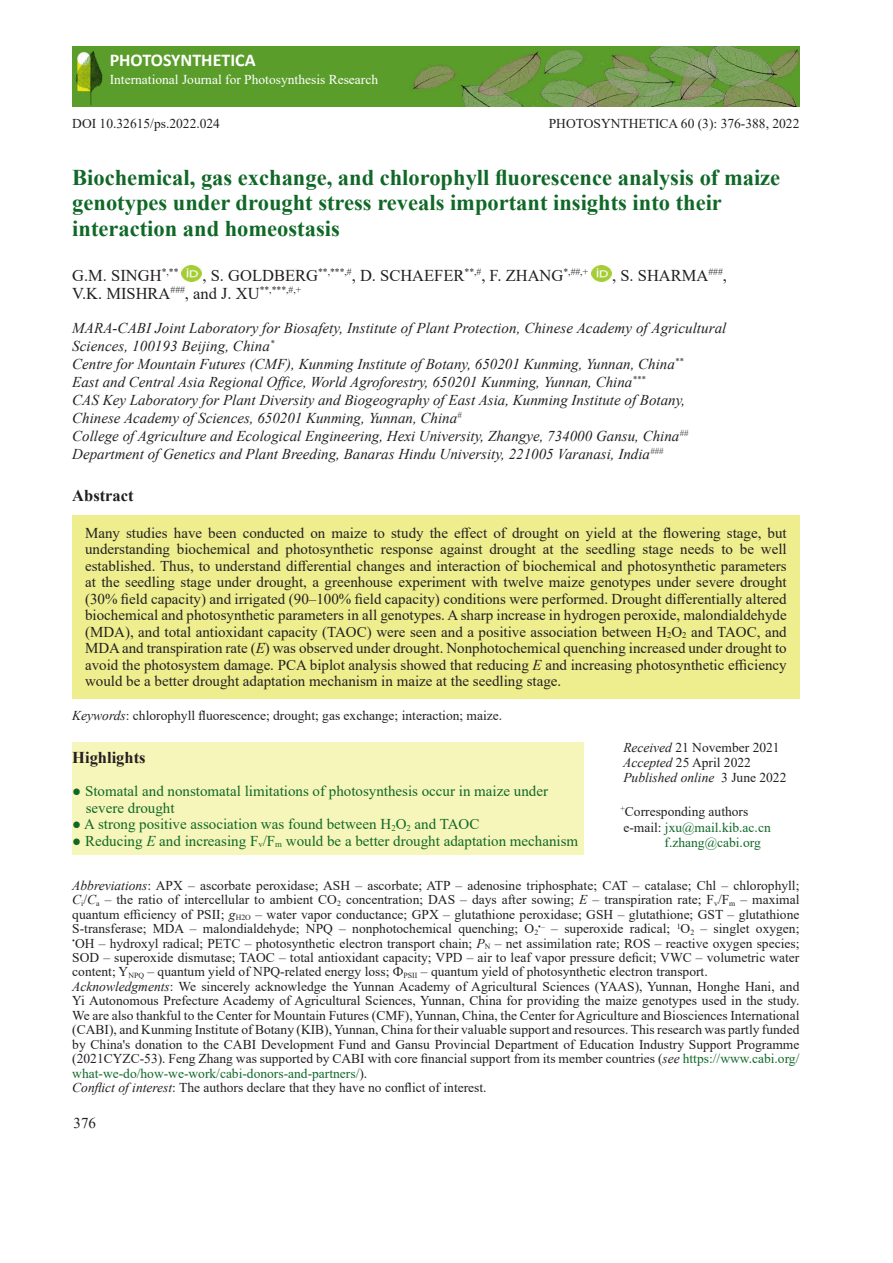
<style>
.page{position:relative;width:893px;height:1263px;background:#fff}
.page>*{position:absolute;margin:0;border:0;box-sizing:border-box;transform-origin:0 0}
.název_práce{font:700 22.5px/25.5px "Times New Roman";color:#106827}
.t1{font:700 18px "Calibri";color:#fff}
.autoři{font:16.5px "Times New Roman";color:#231f20}
.Nadpis_odstavce{font:700 16.5px "Times New Roman";color:#231f20}
.Abstract{font:15px/16.5px "Times New Roman";color:#231f20;text-align:justify}
.adresy{font:italic 15px/18px "Times New Roman";color:#231f20}
.Text_odstavce{font:15px "Times New Roman";color:#106827}
.Received_atd{font:13.5px/14.5px "Times New Roman";color:#231f20;text-align:justify}
.t2{font:13.5px "Times New Roman";color:#fff}
.Received_atd-2{font:13.5px "Times New Roman";color:#106827}
.Received_atd-3{font:italic 13.5px "Times New Roman";color:#231f20}
.s1{font-style:italic}
.s2{font-style:normal}
.s3{color:#231f20}
.s4{color:#106827}
</style>
<div class="page">
<img style="left:105px;top:47px;width:694px;height:59px">
<img style="left:72px;top:47px;width:33px;height:59px">
<div style="left:72px;top:515px;width:727px;height:183px;background:#eeee8e"></div>
<div style="left:72px;top:742px;width:511px;height:113px;background:#f7f6ba"></div>
<img style="left:591px;top:266px;width:20px;height:16px">
<img style="left:181px;top:266px;width:20px;height:16px">
<h2 class="t1" style="left:110px;top:47px;width:147px">PHOTOSYNTHETICA</h2>
<p class="t2" style="left:110px;top:70px;width:270px">International Journal for Photosynthesis Research</p>
<p class="Received_atd" style="left:72px;top:116px;width:149px">DOI 10.32615/ps.2022.024</p>
<p class="Received_atd" style="left:549px;top:116px;width:252px">PHOTOSYNTHETICA 60 (3): 376-388, 2022</p>
<p class="název_práce" style="left:72px;top:164px;width:709px">Biochemical, gas exchange, and chlorophyll fluorescence analysis of maize genotypes under drought stress reveals important insights into their interaction and homeostasis</p>
<p class="autoři" style="left:72px;top:264px;width:108px">G.M. SINGH<sup>*,**</sup></p>
<p class="autoři" style="left:203px;top:264px;width:387px">, S. GOLDBERG<sup>**,***,#</sup>, D. SCHAEFER<sup>**,#</sup>, F. ZHANG<sup>*,##,+</sup></p>
<p class="autoři" style="left:612px;top:264px;width:116px">, S. SHARMA<sup>###</sup>,</p>
<p class="autoři" style="left:72px;top:282px;width:230px">V.K. MISHRA<sup>###</sup>, and J. XU<sup>**,***,#,+</sup></p>
<p class="adresy" style="left:72px;top:319px;width:656px">MARA-CABI Joint Laboratory for Biosafety, Institute of Plant Protection, Chinese Academy of Agricultural<br>Sciences, 100193 Beijing, China<sup>*</sup></p>
<p class="adresy" style="left:72px;top:355px;width:613px">Centre for Mountain Futures (CMF), Kunming Institute of Botany, 650201 Kunming, Yunnan, China<sup>**</sup></p>
<p class="adresy" style="left:72px;top:373px;width:575px">East and Central Asia Regional Office, World Agroforestry, 650201 Kunming, Yunnan, China<sup>***</sup></p>
<p class="adresy" style="left:72px;top:391px;width:615px">CAS Key Laboratory for Plant Diversity and Biogeography of East Asia, Kunming Institute of Botany,<br>Chinese Academy of Sciences, 650201 Kunming, Yunnan, China<sup>#</sup></p>
<p class="adresy" style="left:72px;top:427px;width:617px">College of Agriculture and Ecological Engineering, Hexi University, Zhangye, 734000 Gansu, China<sup>##</sup></p>
<p class="adresy" style="left:72px;top:445px;width:592px">Department of Genetics and Plant Breeding, Banaras Hindu University, 221005 Varanasi, India<sup>###</sup></p>
<p class="Nadpis_odstavce" style="left:72px;top:484px;width:63px">Abstract</p>
<p class="Abstract" style="left:85px;top:524px;width:703px">Many studies have been conducted on maize to study the effect of drought on yield at the flowering stage, but understanding biochemical and photosynthetic response against drought at the seedling stage needs to be well established. Thus, to understand differential changes and interaction of biochemical and photosynthetic parameters at the seedling stage under drought, a greenhouse experiment with twelve maize genotypes under severe drought (30% field capacity) and irrigated (90–100% field capacity) conditions were performed. Drought differentially altered biochemical and photosynthetic parameters in all genotypes. A sharp increase in hydrogen peroxide, malondialdehyde (MDA), and total antioxidant capacity (TAOC) were seen and a positive association between H<sub>2</sub>O<sub>2</sub> and TAOC, and MDA and transpiration rate (<span class="s1">E</span>) was observed under drought. Nonphotochemical quenching increased under drought to avoid the photosystem damage. PCA biplot analysis showed that reducing <span class="s1">E</span> and increasing photosynthetic efficiency would be a better drought adaptation mechanism in maize at the seedling stage.</p>
<p class="Received_atd" style="left:72px;top:708px;width:431px"><span class="s1">Keywords</span>: chlorophyll fluorescence; drought; gas exchange; interaction; maize.</p>
<p class="Nadpis_odstavce" style="left:72px;top:746px;width:75px">Highlights</p>
<p class="Text_odstavce" style="left:72px;top:781px;width:477px">● Stomatal and nonstomatal limitations of photosynthesis occur in maize under</p>
<p class="Text_odstavce" style="left:86px;top:797px;width:90px">severe drought</p>
<p class="Text_odstavce" style="left:72px;top:814px;width:409px">● A strong positive association was found between H<sub>2</sub>O<sub>2</sub> and TAOC</p>
<p class="Text_odstavce" style="left:72px;top:830px;width:507px">● Reducing <span class="s1">E</span> and increasing F<sub>v</sub>/F<sub>m</sub> would be a better drought adaptation mechanism</p>
<p class="Received_atd" style="left:623px;top:739px;width:158px"><span class="s1">Received</span> 21 November 2021</p>
<p class="Received_atd" style="left:623px;top:754px;width:129px"><span class="s1">Accepted</span> 25 April 2022</p>
<p class="Received_atd-3" style="left:623px;top:768px;width:165px">Published online <span class="s2">3 June 2022</span></p>
<p class="Received_atd" style="left:620px;top:804px;width:129px"><sup>+</sup>Corresponding authors</p>
<p class="Received_atd-2" style="left:623px;top:818px;width:149px"><span class="s3">e-mail:</span> jxu@mail.kib.ac.cn</p>
<p class="Received_atd-2" style="left:665px;top:833px;width:98px">f.zhang@cabi.org</p>
<p class="Received_atd" style="left:72px;top:878px;width:729px"><span class="s1">Abbreviations</span>: APX – ascorbate peroxidase; ASH – ascorbate; ATP – adenosine triphosphate; CAT – catalase; Chl – chlorophyll; <span class="s1">C</span><sub>i</sub>/<span class="s1">C</span><sub>a</sub> – the ratio of intercellular to ambient CO<sub>2</sub> concentration; DAS – days after sowing; <span class="s1">E</span> – transpiration rate; F<sub>v</sub>/F<sub>m</sub> – maximal quantum efficiency of PSII; <span class="s1">g</span><sub>H2O</sub> – water vapor conductance; GPX – glutathione peroxidase; GSH – glutathione; GST – glutathione S-transferase; MDA – malondialdehyde; NPQ – nonphotochemical quenching; O<sub>2</sub><sup>•–</sup> – superoxide radical; <sup>1</sup>O<sub>2</sub> – singlet oxygen;</p>
<p class="Received_atd" style="left:72px;top:935px;width:729px"><sup>•</sup>OH – hydroxyl radical; PETC – photosynthetic electron transport chain; <span class="s1">P</span><sub>N</sub> – net assimilation rate; ROS – reactive oxygen species; SOD – superoxide dismutase; TAOC – total antioxidant capacity; VPD – air to leaf vapor pressure deficit; VWC – volumetric water content; Y<sub>NPQ</sub> – quantum yield of NPQ-related energy loss; Ф<sub>PSII</sub> – quantum yield of photosynthetic electron transport.</p>
<p class="Received_atd" style="left:72px;top:979px;width:729px"><span class="s1">Acknowledgments</span>: We sincerely acknowledge the Yunnan Academy of Agricultural Sciences (YAAS), Yunnan, Honghe Hani, and Yi Autonomous Prefecture Academy of Agricultural Sciences, Yunnan, China for providing the maize genotypes used in the study.<br>We are also thankful to the Center for Mountain Futures (CMF), Yunnan, China, the Center for Agriculture and Biosciences International (CABI), and Kunming Institute of Botany (KIB), Yunnan, China for their valuable support and resources. This research was partly funded by China's donation to the CABI Development Fund and Gansu Provincial Department of Education Industry Support Programme (2021CYZC-53). Feng Zhang was supported by CABI with core financial support from its member countries (<span class="s1">see</span> <span class="s4">https://www.cabi.org/ what-we-do/how-we-work/cabi-donors-and-partners/</span>).</p>
<p class="Received_atd" style="left:72px;top:1080px;width:416px"><span class="s1">Conflict of interest</span>: The authors declare that they have no conflict of interest.</p>
<p class="Abstract" style="left:74px;top:1114px;width:24px">376</p>
</div>
